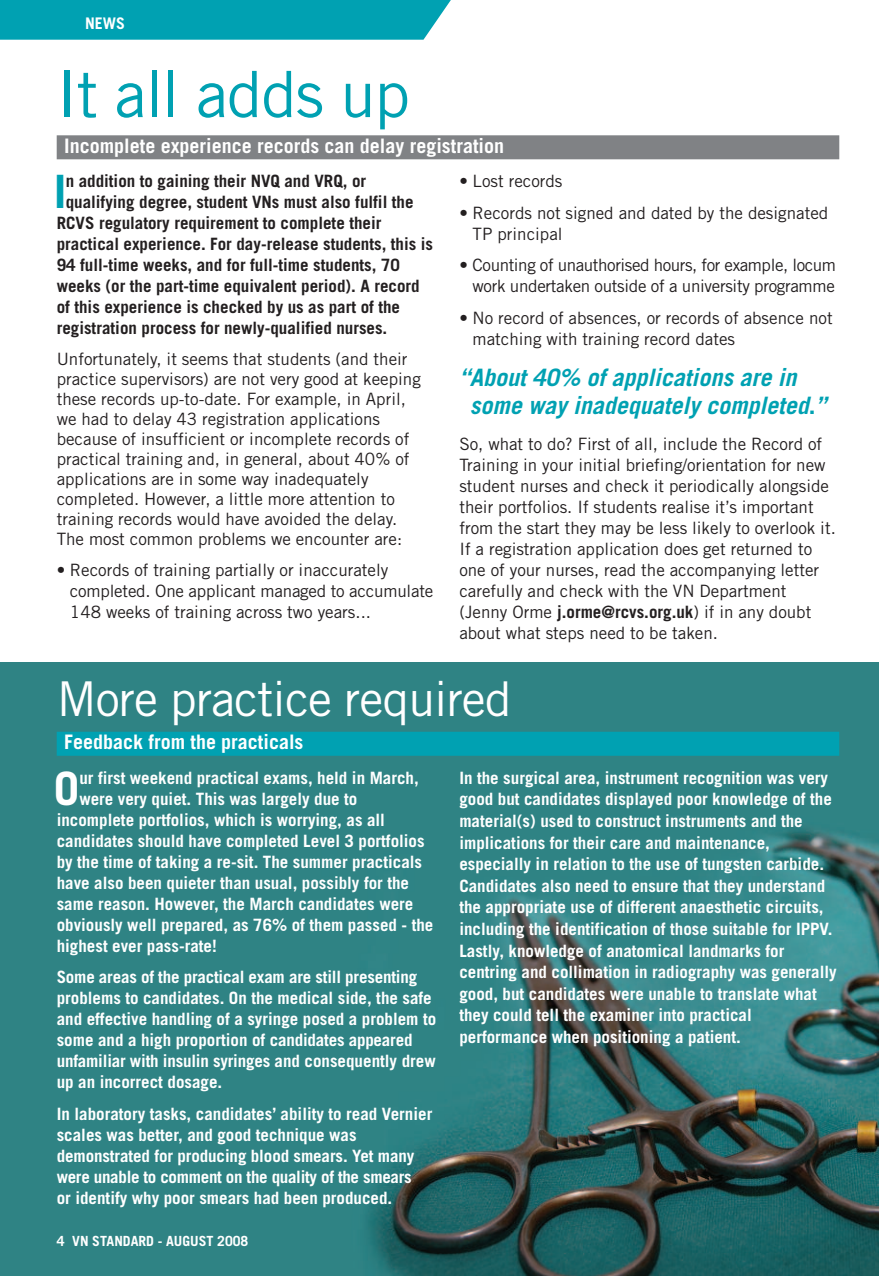
<style>
.page{position:relative;width:879px;height:1276px;background:#fff}
.page>*{position:absolute;margin:0;border:0;box-sizing:border-box;transform-origin:0 0}
.t1{font:64px "Trade Gothic";letter-spacing:-.02em;color:#00a1b2}
.t2{font:48px "Trade Gothic";letter-spacing:-.02em;color:#fff}
.t3{font:700 46px "Trade Gothic";color:#00a1b2}
.t4{font:700 46px "Trade Gothic";color:#fff}
.t5{font:italic 700 24px/28px "Trade Gothic";color:#00a1b2}
.t6{font:700 20px "Trade Gothic";color:#fff}
.t7{font:700 17px/21.6px "Trade Gothic";color:#fff}
.t8{font:17px/21px "Trade Gothic";color:#231f20}
.t9{font:700 17px "Trade Gothic";color:#231f20}
.t10{font:17px/21px "Trade Gothic";letter-spacing:-.02em;color:#231f20;text-align:right}
.t11{font:700 16px "Trade Gothic";color:#fff}
.t12{font:700 14px "Trade Gothic";color:#fff}
.s1{font-style:normal}
.s2{font-weight:700}
</style>
<div class="page">
<img style="left:0;top:662px;width:879px;height:614px">
<div style="left:57px;top:135px;width:782px;height:24px;background:#808285"></div>
<div style="left:0;top:0;width:451px;height:40px;background:#00a1b2"></div>
<div style="left:57px;top:732px;width:782px;height:24px;background:#00a1b2"></div>
<p class="t11" style="left:85px;top:17px;width:42px">NEWS</p>
<h1 class="t1" style="left:57px;top:71px;width:355px">It all adds up</h1>
<p class="t6" style="left:64px;top:138px;width:441px">Incomplete experience records can delay registration</p>
<p class="t9" style="left:66px;top:175px;width:302px">n addition to gaining their NVQ and VRQ, or</p>
<p class="t9" style="left:66px;top:196px;width:349px">qualifying degree, student VNs must also fulfil the</p>
<p class="t9" style="left:57px;top:217px;width:326px">RCVS regulatory requirement to complete their</p>
<p class="t9" style="left:57px;top:238px;width:378px">practical experience. For day-release students, this is</p>
<p class="t9" style="left:57px;top:259px;width:345px">94 full-time weeks, and for full-time students, 70</p>
<p class="t9" style="left:57px;top:280px;width:364px">weeks (or the part-time equivalent period). A record</p>
<p class="t9" style="left:57px;top:301px;width:345px">of this experience is checked by us as part of the</p>
<p class="t9" style="left:57px;top:322px;width:332px">registration process for newly-qualified nurses.</p>
<p class="t8" style="left:57px;top:350px;width:366px;line-height:20px">Unfortunately, it seems that students (and their practice supervisors) are not very good at keeping these records up-to-date. For example, in April, we had to delay 43 registration applications because of insufficient or incomplete records of practical training and, in general, about 40% of applications are in some way inadequately completed. However, a little more attention to training records would have avoided the delay.<br>The most common problems we encounter are:</p>
<p class="t8" style="left:70px;top:561px;width:365px;text-indent:-13px">• Records of training partially or inaccurately completed. One applicant managed to accumulate<br>148 weeks of training across two years...</p>
<h3 class="t3" style="left:54px;top:175px;width:14px">I</h3>
<p class="t8" style="left:459px;top:172px;width:105px">• Lost records</p>
<p class="t8" style="left:472px;top:204px;width:357px;text-indent:-13px">• Records not signed and dated by the designated<br>TP principal</p>
<p class="t10" style="left:459px;top:256px;width:378px">• Counting of unauthorised hours, for example, locum work undertaken outside of a university programme</p>
<p class="t8" style="left:472px;top:309px;width:361px;text-indent:-13px">• No record of absences, or records of absence not matching with training record dates</p>
<h3 class="t5" style="left:470px;top:365px;width:358px;text-indent:-10px">“About 40% of applications are in some way inadequately completed<span class="s1">.</span>”</h3>
<p class="t8" style="left:459px;top:435px;width:378px">So, what to do? First of all, include the Record of Training in your initial briefing/orientation for new student nurses and check it periodically alongside their portfolios. If students realise it’s important from the start they may be less likely to overlook it.<br>If a registration application does get returned to one of your nurses, read the accompanying letter carefully and check with the VN Department (Jenny Orme <span class="s2">j.orme@rcvs.org.uk</span>) if in any doubt about what steps need to be taken.</p>
<h2 class="t2" style="left:57px;top:681px;width:456px">More practice required</h2>
<p class="t6" style="left:64px;top:734px;width:241px">Feedback from the practicals</p>
<p class="t7" style="left:79px;top:768px;width:341px">ur first weekend practical exams, held in March,</p>
<p class="t7" style="left:79px;top:789px;width:279px">were very quiet. This was largely due to</p>
<p class="t7" style="left:57px;top:810px;width:330px">incomplete portfolios, which is worrying, as all</p>
<p class="t7" style="left:57px;top:831px;width:369px">candidates should have completed Level 3 portfolios</p>
<p class="t7" style="left:57px;top:852px;width:367px">by the time of taking a re-sit. The summer practicals</p>
<p class="t7" style="left:57px;top:873px;width:354px">have also been quieter than usual, possibly for the</p>
<p class="t7" style="left:57px;top:894px;width:358px">same reason. However, the March candidates were</p>
<p class="t7" style="left:57px;top:915px;width:378px">obviously well prepared, as 76% of them passed - the</p>
<p class="t7" style="left:57px;top:936px;width:162px">highest ever pass-rate!</p>
<p class="t7" style="left:57px;top:968px;width:381px;line-height:21px">Some areas of the practical exam are still presenting problems to candidates. On the medical side, the safe and effective handling of a syringe posed a problem to some and a high proportion of candidates appeared unfamiliar with insulin syringes and consequently drew up an incorrect dosage.</p>
<p class="t7" style="left:57px;top:1105px;width:377px;line-height:21px">In laboratory tasks, candidates’ ability to read Vernier scales was better, and good technique was demonstrated for producing blood smears. Yet many were unable to comment on the quality of the smears<br>or identify why poor smears had been produced.</p>
<p class="t7" style="left:459px;top:768px;width:379px">In the surgical area, instrument recognition was very good but candidates displayed poor knowledge of the material(s) used to construct instruments and the implications for their care and maintenance, especially in relation to the use of tungsten carbide.<br>Candidates also need to ensure that they understand the appropriate use of different anaesthetic circuits, including the identification of those suitable for IPPV.<br>Lastly, knowledge of anatomical landmarks for centring and collimation in radiography was generally good, but candidates were unable to translate what they could tell the examiner into practical performance when positioning a patient.</p>
<h3 class="t4" style="left:54px;top:771px;width:27px">O</h3>
<p class="t12" style="left:57px;top:1236px;width:193px">4 VN STANDARD - AUGUST 2008</p>
</div>
